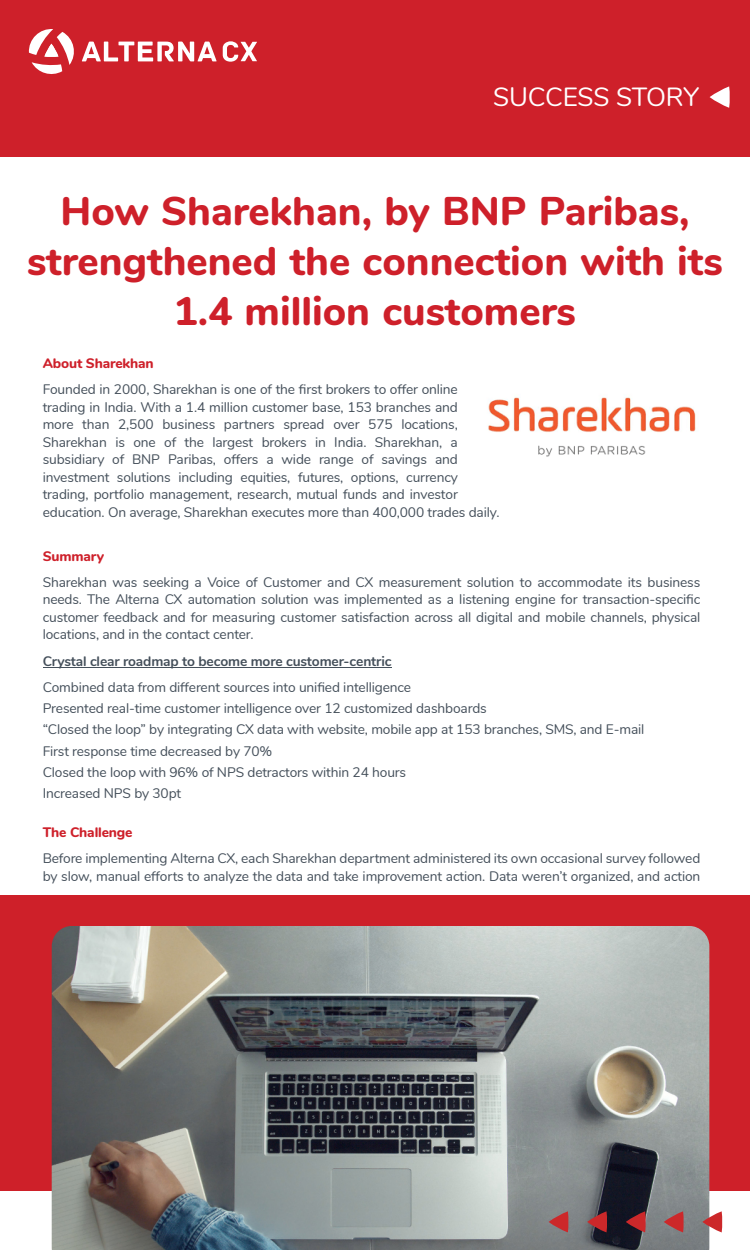
<style>
.page{position:relative;width:750px;height:1250px;background:#fff}
.page>*{position:absolute;margin:0;border:0;box-sizing:border-box;transform-origin:0 0}
.t1{font:800 40px/50px "Nunito";color:#ce202a;text-align:center}
.t2{font:26.25px "Nunito";letter-spacing:-.01em;color:#fff}
.t3{font:13.75px/17.5px "Nunito";letter-spacing:-.01em;color:#444f5a}
.t4{font:700 13.75px "Nunito";letter-spacing:-.01em;color:#444f5a}
.t5{font:800 13.75px "Nunito";letter-spacing:-.01em;color:#ce202a}
</style>
<div class="page">
<div style="left:0;top:895px;width:750px;height:295px;background:#ce2029"></div>
<div style="left:0;top:0;width:750px;height:157px;background:#ce202a"></div>
<svg style="left:710px;top:86px;width:20px;height:22px"></svg>
<svg style="left:223px;top:41px;width:34px;height:21px"></svg>
<svg style="left:28px;top:29px;width:189px;height:45px"></svg>
<img style="left:52px;top:926px;width:657px;height:324px">
<svg style="left:549px;top:1211px;width:20px;height:21px"></svg>
<svg style="left:587px;top:1211px;width:20px;height:21px"></svg>
<svg style="left:626px;top:1211px;width:20px;height:21px"></svg>
<svg style="left:664px;top:1211px;width:20px;height:21px"></svg>
<svg style="left:702px;top:1211px;width:20px;height:21px"></svg>
<hr style="left:43px;top:667px;width:348px;height:1px;background:#444f5a">
<img style="left:488px;top:397px;width:208px;height:60px">
<h2 class="t2" style="left:493px;top:79px;width:208px">SUCCESS STORY</h2>
<h1 class="t1" style="left:27px;top:187px;width:697px">How Sharekhan, by BNP Paribas, strengthened the connection with its<br>1.4 million customers</h1>
<p class="t5" style="left:43px;top:354px;width:113px">About Sharekhan</p>
<p class="t3" style="left:43px;top:381px;width:458px">Founded in 2000, Sharekhan is one of the first brokers to offer online trading in India. With a 1.4 million customer base, 153 branches and<br>more than 2,500 business partners spread over 575 locations, Sharekhan is one of the largest brokers in India. Sharekhan, a subsidiary of BNP Paribas, offers a wide range of savings and investment solutions including equities, futures, options, currency trading, portfolio management, research, mutual funds and investor education. On average, Sharekhan executes more than 400,000 trades daily.</p>
<p class="t5" style="left:43px;top:547px;width:63px">Summary</p>
<p class="t3" style="left:43px;top:574px;width:659px;text-align:justify">Sharekhan was seeking a Voice of Customer and CX measurement solution to accommodate its business needs. The Alterna CX automation solution was implemented as a listening engine for transaction-specific customer feedback and for measuring customer satisfaction across all digital and mobile channels, physical locations, and in the contact center.</p>
<p class="t4" style="left:43px;top:652px;width:350px">Crystal clear roadmap to become more customer-centric</p>
<p class="t3" style="left:43px;top:677px;width:603px;line-height:21.2px">Combined data from different sources into unified intelligence<br>Presented real-time customer intelligence over 12 customized dashboards<br>“Closed the loop” by integrating CX data with website, mobile app at 153 branches, SMS, and E-mail First response time decreased by 70%<br>Closed the loop with 96% of NPS detractors within 24 hours<br>Increased NPS by 30pt</p>
<p class="t5" style="left:43px;top:823px;width:91px">The Challenge</p>
<p class="t3" style="left:43px;top:850px;width:659px">Before implementing Alterna CX, each Sharekhan department administered its own occasional survey followed by slow, manual efforts to analyze the data and take improvement action. Data weren’t organized, and action</p>
</div>
